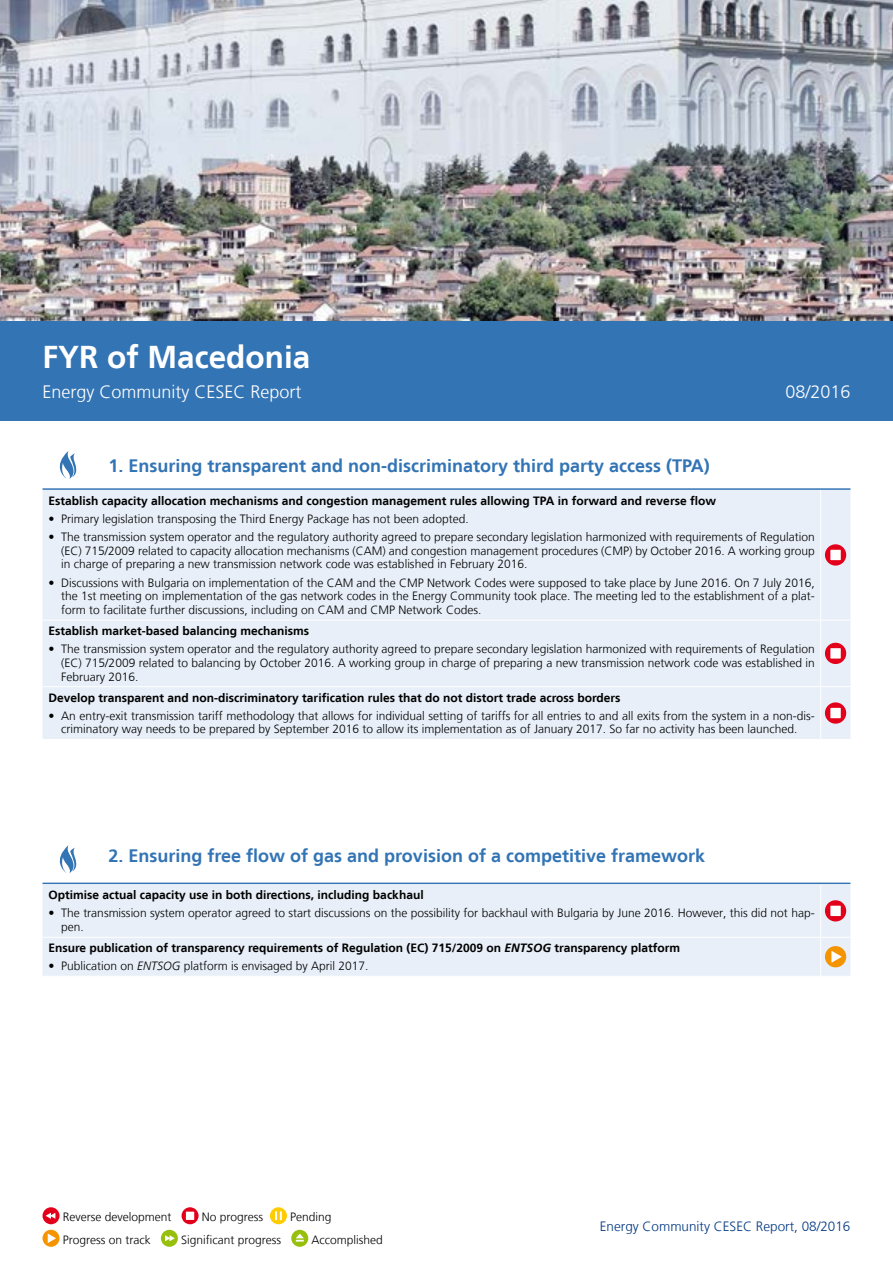
<style>
.page{position:relative;width:893px;height:1263px;background:#fff}
.page>*{position:absolute;margin:0;border:0;box-sizing:border-box;transform-origin:0 0}
.t1{font:700 31.5px "Frutiger LT";color:#fff}
.t2{font:700 18px "Frutiger LT";color:#3374b5}
.t3{font:300 18px "Frutiger LT";color:#fff}
.t4{font:300 13.5px "Frutiger LT";color:#003882}
.t5{font:300 12px/13.8px "Frutiger LT";color:#000;text-align:justify}
.t6{font:700 12px "Frutiger LT";color:#000}
.s1{font-style:italic}
</style>
<div class="page">
<img style="left:0;top:0;width:893px;height:322px">
<div style="left:0;top:322px;width:893px;height:99px;background:#3374b5"></div>
<svg style="left:59px;top:451px;width:18px;height:28px"></svg>
<svg style="left:59px;top:845px;width:18px;height:28px"></svg>
<div style="left:43px;top:490px;width:807px;height:249px;background:#e8eff8"></div>
<hr style="left:820px;top:490px;width:1px;height:130px;background:#fff">
<hr style="left:820px;top:620px;width:1px;height:66px;background:#fff">
<hr style="left:820px;top:687px;width:1px;height:52px;background:#fff">
<hr style="left:43px;top:686px;width:778px;height:1px;background:#fff">
<hr style="left:43px;top:620px;width:778px;height:1px;background:#fff">
<svg style="left:821px;top:620px;width:29px;height:1px"></svg>
<svg style="left:821px;top:686px;width:29px;height:1px"></svg>
<svg style="left:825px;top:544px;width:21px;height:22px"></svg>
<div style="left:830px;top:550px;width:11px;height:10px;background:#fff"></div>
<div style="left:825px;top:643px;width:21px;height:21px;background:#e2001a;border-radius:50%"></div>
<div style="left:830px;top:648px;width:11px;height:10px;background:#fff"></div>
<svg style="left:825px;top:702px;width:21px;height:22px"></svg>
<div style="left:830px;top:708px;width:11px;height:10px;background:#fff"></div>
<div style="left:43px;top:885px;width:807px;height:91px;background:#e8eff8"></div>
<hr style="left:820px;top:885px;width:1px;height:52px;background:#fff">
<hr style="left:820px;top:938px;width:1px;height:38px;background:#fff">
<hr style="left:43px;top:937px;width:778px;height:1px;background:#fff">
<svg style="left:821px;top:937px;width:29px;height:1px"></svg>
<svg style="left:821px;top:884px;width:29px;height:1px"></svg>
<div style="left:825px;top:900px;width:21px;height:21px;background:#e2001a;border-radius:50%"></div>
<div style="left:830px;top:906px;width:11px;height:10px;background:#fff"></div>
<div style="left:825px;top:946px;width:21px;height:21px;background:#f39400;border-radius:50%"></div>
<svg style="left:831px;top:951px;width:11px;height:11px"></svg>
<hr style="left:43px;top:488px;width:807px;height:2px;background:#3374b5">
<hr style="left:43px;top:883px;width:807px;height:1px;background:#3374b5">
<div style="left:43px;top:1207px;width:17px;height:17px;background:#e2001a;border-radius:50%"></div>
<svg style="left:46px;top:1213px;width:9px;height:6px"></svg>
<svg style="left:182px;top:1207px;width:17px;height:17px"></svg>
<div style="left:186px;top:1211px;width:8px;height:9px;background:#fff"></div>
<div style="left:270px;top:1207px;width:17px;height:17px;background:#fecc00;border-radius:50%"></div>
<svg style="left:275px;top:1211px;width:7px;height:9px"></svg>
<svg style="left:43px;top:1230px;width:17px;height:17px"></svg>
<svg style="left:48px;top:1233px;width:8px;height:10px"></svg>
<div style="left:161px;top:1230px;width:17px;height:17px;background:#97bf0d;border-radius:50%"></div>
<svg style="left:165px;top:1235px;width:10px;height:6px"></svg>
<div style="left:291px;top:1230px;width:17px;height:17px;background:#97bf0d;border-radius:50%"></div>
<svg style="left:296px;top:1234px;width:8px;height:7px"></svg>
<h1 class="t1" style="left:43px;top:339px;width:269px">FYR of Macedonia</h1>
<h2 class="t3" style="left:43px;top:382px;width:261px">Energy Community CESEC Report</h2>
<h2 class="t3" style="left:785px;top:382px;width:67px">08/2016</h2>
<h2 class="t2" style="left:109px;top:455px;width:603px">1. Ensuring transparent and non-discriminatory third party access (TPA)</h2>
<p class="t6" style="left:48px;top:493px;width:669px">Establish capacity allocation mechanisms and congestion management rules allowing TPA in forward and reverse flow</p>
<p class="t5" style="left:48px;top:512px;width:422px">• Primary legislation transposing the Third Energy Package has not been adopted.</p>
<p class="t5" style="left:61px;top:530px;width:755px;text-indent:-13px">• The transmission system operator and the regulatory authority agreed to prepare secondary legislation harmonized with requirements of Regulation (EC) 715/2009 related to capacity allocation mechanisms (CAM) and congestion management procedures (CMP) by October 2016. A working group in charge of preparing a new transmission network code was established in February 2016.</p>
<p class="t5" style="left:61px;top:576px;width:755px;text-indent:-13px">• Discussions with Bulgaria on implementation of the CAM and the CMP Network Codes were supposed to take place by June 2016. On 7 July 2016, the 1st meeting on implementation of the gas network codes in the Energy Community took place. The meeting led to the establishment of a plat&shy;form to facilitate further discussions, including on CAM and CMP Network Codes.</p>
<p class="t6" style="left:48px;top:624px;width:262px">Establish market-based balancing mechanisms</p>
<p class="t5" style="left:61px;top:642px;width:755px;text-indent:-13px">• The transmission system operator and the regulatory authority agreed to prepare secondary legislation harmonized with requirements of Regulation (EC) 715/2009 related to balancing by October 2016. A working group in charge of preparing a new transmission network code was established in February 2016.</p>
<p class="t6" style="left:48px;top:690px;width:574px">Develop transparent and non-discriminatory tarification rules that do not distort trade across borders</p>
<p class="t5" style="left:48px;top:709px;width:768px;text-align:center">• An entry-exit transmission tariff methodology that allows for individual setting of tariffs for all entries to and all exits from the system in a non-dis&shy;criminatory way needs to be prepared by September 2016 to allow its implementation as of January 2017. So far no activity has been launched.</p>
<h2 class="t2" style="left:109px;top:845px;width:598px">2. Ensuring free flow of gas and provision of a competitive framework</h2>
<p class="t6" style="left:48px;top:888px;width:377px">Optimise actual capacity use in both directions, including backhaul</p>
<p class="t5" style="left:61px;top:907px;width:755px;text-indent:-13px">• The transmission system operator agreed to start discussions on the possibility for backhaul with Bulgaria by June 2016. However, this did not hap&shy;pen.</p>
<p class="t6" style="left:48px;top:941px;width:633px">Ensure publication of transparency requirements of Regulation (EC) 715/2009 on <span class="s1">ENTSOG</span> transparency platform</p>
<p class="t5" style="left:48px;top:959px;width:322px">• Publication on <span class="s1">ENTSOG</span> platform is envisaged by April 2017.</p>
<p class="t5" style="left:63px;top:1210px;width:110px">Reverse development</p>
<p class="t5" style="left:202px;top:1210px;width:63px">No progress</p>
<p class="t5" style="left:290px;top:1210px;width:43px">Pending</p>
<p class="t5" style="left:63px;top:1233px;width:90px">Progress on track</p>
<p class="t5" style="left:181px;top:1233px;width:102px">Significant progress</p>
<p class="t5" style="left:312px;top:1233px;width:73px">Accomplished</p>
<p class="t4" style="left:600px;top:1218px;width:252px">Energy Community CESEC Report, 08/2016</p>
</div>
